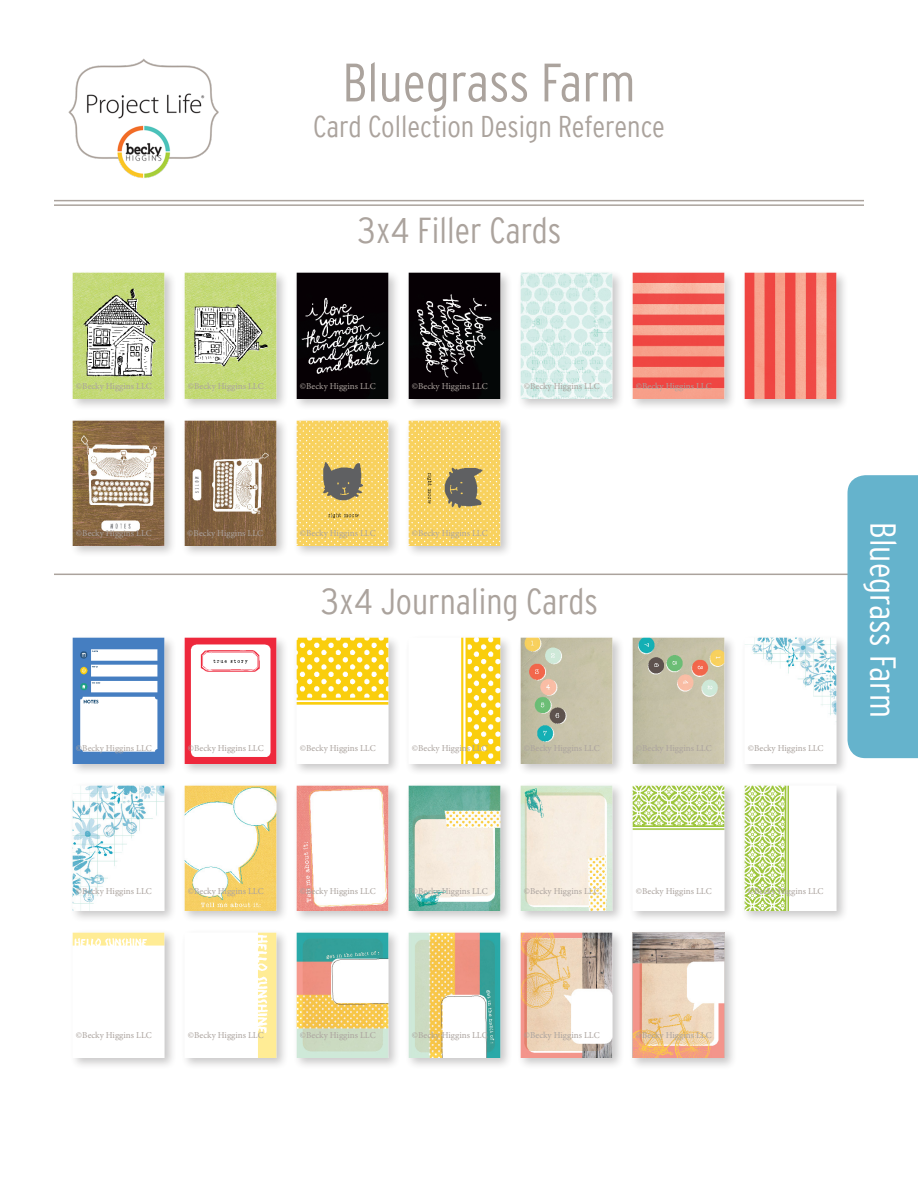
<style>
.page{position:relative;width:918px;height:1188px;background:#fff}
.page>*{position:absolute;margin:0;border:0;box-sizing:border-box;transform-origin:0 0}
.t1{font:54px "Interstate Cond Mono Lgt";color:#aba39d}
.t2{font:36px "Interstate Cond Mono Lgt";color:#aba39d}
.t3{font:36px "Interstate Cond Mono Lgt";color:#fff}
.t4{font:30px "Interstate Cond Mono Lgt";color:#aba39d}
.t5{font:9px "Minion Pro";color:#aba39e}
</style>
<div class="page">
<img style="left:68px;top:58px;width:151px;height:120px">
<hr style="left:54px;top:200px;width:810px;height:1px;background:#aba39d">
<hr style="left:54px;top:204px;width:810px;height:2px;background:#aba39d">
<hr style="left:54px;top:574px;width:810px;height:1px;background:#aba39d">
<div style="left:848px;top:475px;width:70px;height:283px;background:#65b3cc"></div>
<div style="left:629px;top:929px;width:108px;height:141px;background:#231f20;opacity:.25"></div>
<img style="left:632px;top:932px;width:93px;height:125px">
<div style="left:517px;top:929px;width:108px;height:141px;background:#231f20;opacity:.25"></div>
<img style="left:520px;top:932px;width:93px;height:125px">
<div style="left:405px;top:929px;width:108px;height:141px;background:#231f20;opacity:.25"></div>
<img style="left:408px;top:932px;width:93px;height:125px">
<div style="left:293px;top:929px;width:108px;height:141px;background:#231f20;opacity:.25"></div>
<img style="left:296px;top:932px;width:93px;height:125px">
<div style="left:181px;top:929px;width:108px;height:141px;background:#231f20;opacity:.25"></div>
<img style="left:184px;top:932px;width:93px;height:125px">
<div style="left:69px;top:929px;width:108px;height:141px;background:#231f20;opacity:.25"></div>
<img style="left:72px;top:932px;width:93px;height:125px">
<div style="left:741px;top:782px;width:108px;height:141px;background:#231f20;opacity:.25"></div>
<img style="left:744px;top:785px;width:93px;height:125px">
<div style="left:629px;top:782px;width:108px;height:141px;background:#231f20;opacity:.25"></div>
<img style="left:632px;top:785px;width:93px;height:125px">
<div style="left:517px;top:782px;width:108px;height:141px;background:#231f20;opacity:.25"></div>
<img style="left:520px;top:785px;width:93px;height:125px">
<div style="left:405px;top:782px;width:108px;height:141px;background:#231f20;opacity:.25"></div>
<img style="left:408px;top:785px;width:93px;height:125px">
<div style="left:293px;top:782px;width:108px;height:141px;background:#231f20;opacity:.25"></div>
<img style="left:296px;top:785px;width:93px;height:125px">
<div style="left:181px;top:782px;width:108px;height:141px;background:#231f20;opacity:.25"></div>
<img style="left:184px;top:785px;width:93px;height:125px">
<div style="left:69px;top:782px;width:108px;height:141px;background:#231f20;opacity:.25"></div>
<img style="left:72px;top:785px;width:93px;height:125px">
<div style="left:741px;top:635px;width:108px;height:141px;background:#231f20;opacity:.25"></div>
<img style="left:744px;top:638px;width:93px;height:125px">
<div style="left:629px;top:635px;width:108px;height:141px;background:#231f20;opacity:.25"></div>
<img style="left:632px;top:638px;width:93px;height:125px">
<div style="left:517px;top:635px;width:108px;height:141px;background:#231f20;opacity:.25"></div>
<img style="left:520px;top:638px;width:93px;height:125px">
<div style="left:405px;top:635px;width:108px;height:141px;background:#231f20;opacity:.25"></div>
<img style="left:408px;top:638px;width:93px;height:125px">
<div style="left:293px;top:635px;width:108px;height:141px;background:#231f20;opacity:.25"></div>
<img style="left:296px;top:638px;width:93px;height:125px">
<div style="left:181px;top:635px;width:108px;height:141px;background:#231f20;opacity:.25"></div>
<img style="left:184px;top:638px;width:93px;height:125px">
<div style="left:69px;top:635px;width:108px;height:141px;background:#231f20;opacity:.25"></div>
<img style="left:72px;top:638px;width:93px;height:125px">
<div style="left:405px;top:417px;width:108px;height:141px;background:#231f20;opacity:.25"></div>
<img style="left:408px;top:420px;width:93px;height:125px">
<div style="left:293px;top:417px;width:108px;height:141px;background:#231f20;opacity:.25"></div>
<img style="left:296px;top:420px;width:93px;height:125px">
<div style="left:181px;top:417px;width:108px;height:141px;background:#231f20;opacity:.25"></div>
<img style="left:184px;top:420px;width:93px;height:125px">
<div style="left:69px;top:417px;width:108px;height:141px;background:#231f20;opacity:.25"></div>
<img style="left:72px;top:420px;width:93px;height:125px">
<div style="left:741px;top:270px;width:108px;height:141px;background:#231f20;opacity:.25"></div>
<img style="left:744px;top:273px;width:93px;height:125px">
<div style="left:629px;top:270px;width:108px;height:141px;background:#231f20;opacity:.25"></div>
<img style="left:632px;top:273px;width:93px;height:125px">
<div style="left:517px;top:270px;width:108px;height:141px;background:#231f20;opacity:.25"></div>
<img style="left:520px;top:273px;width:93px;height:125px">
<div style="left:405px;top:270px;width:108px;height:141px;background:#231f20;opacity:.25"></div>
<img style="left:408px;top:273px;width:93px;height:125px">
<div style="left:293px;top:270px;width:108px;height:141px;background:#231f20;opacity:.25"></div>
<img style="left:296px;top:273px;width:93px;height:125px">
<div style="left:181px;top:270px;width:108px;height:141px;background:#231f20;opacity:.25"></div>
<img style="left:184px;top:273px;width:93px;height:125px">
<div style="left:69px;top:270px;width:108px;height:141px;background:#231f20;opacity:.25"></div>
<img style="left:72px;top:273px;width:93px;height:125px">
<h1 class="t1" style="left:343px;top:52px;width:294px">Bluegrass Farm</h1>
<h3 class="t4" style="left:313px;top:110px;width:354px">Card Collection Design Reference</h3>
<h2 class="t2" style="left:357px;top:210px;width:206px">3x4 Filler Cards</h2>
<p class="t5" style="left:76px;top:380px;width:77px">©Becky Higgins LLC</p>
<p class="t5" style="left:188px;top:380px;width:77px">©Becky Higgins LLC</p>
<p class="t5" style="left:300px;top:380px;width:77px">©Becky Higgins LLC</p>
<p class="t5" style="left:412px;top:380px;width:77px">©Becky Higgins LLC</p>
<p class="t5" style="left:524px;top:380px;width:77px">©Becky Higgins LLC</p>
<p class="t5" style="left:636px;top:380px;width:77px">©Becky Higgins LLC</p>
<p class="t5" style="left:76px;top:527px;width:77px">©Becky Higgins LLC</p>
<p class="t5" style="left:187px;top:527px;width:77px">©Becky Higgins LLC</p>
<p class="t5" style="left:300px;top:527px;width:77px">©Becky Higgins LLC</p>
<p class="t5" style="left:412px;top:527px;width:77px">©Becky Higgins LLC</p>
<h2 class="t2" style="left:320px;top:581px;width:279px">3x4 Journaling Cards</h2>
<p class="t5" style="left:76px;top:742px;width:77px">©Becky Higgins LLC</p>
<p class="t5" style="left:188px;top:742px;width:77px">©Becky Higgins LLC</p>
<p class="t5" style="left:300px;top:742px;width:77px">©Becky Higgins LLC</p>
<p class="t5" style="left:412px;top:742px;width:77px">©Becky Higgins LLC</p>
<p class="t5" style="left:748px;top:742px;width:77px">©Becky Higgins LLC</p>
<h2 class="t3" style="left:903px;top:522px;width:197px;rotate:90deg">Bluegrass Farm</h2>
<p class="t5" style="left:76px;top:885px;width:77px">©Becky Higgins LLC</p>
<p class="t5" style="left:188px;top:885px;width:77px">©Becky Higgins LLC</p>
<p class="t5" style="left:300px;top:885px;width:77px">©Becky Higgins LLC</p>
<p class="t5" style="left:412px;top:885px;width:77px">©Becky Higgins LLC</p>
<p class="t5" style="left:524px;top:885px;width:77px">©Becky Higgins LLC</p>
<p class="t5" style="left:636px;top:885px;width:77px">©Becky Higgins LLC</p>
<p class="t5" style="left:748px;top:885px;width:77px">©Becky Higgins LLC</p>
<p class="t5" style="left:76px;top:1029px;width:77px">©Becky Higgins LLC</p>
<p class="t5" style="left:188px;top:1029px;width:77px">©Becky Higgins LLC</p>
<p class="t5" style="left:300px;top:1029px;width:77px">©Becky Higgins LLC</p>
<p class="t5" style="left:412px;top:1029px;width:77px">©Becky Higgins LLC</p>
<p class="t5" style="left:524px;top:1029px;width:77px">©Becky Higgins LLC</p>
<p class="t5" style="left:636px;top:1029px;width:77px">©Becky Higgins LLC</p>
</div>
